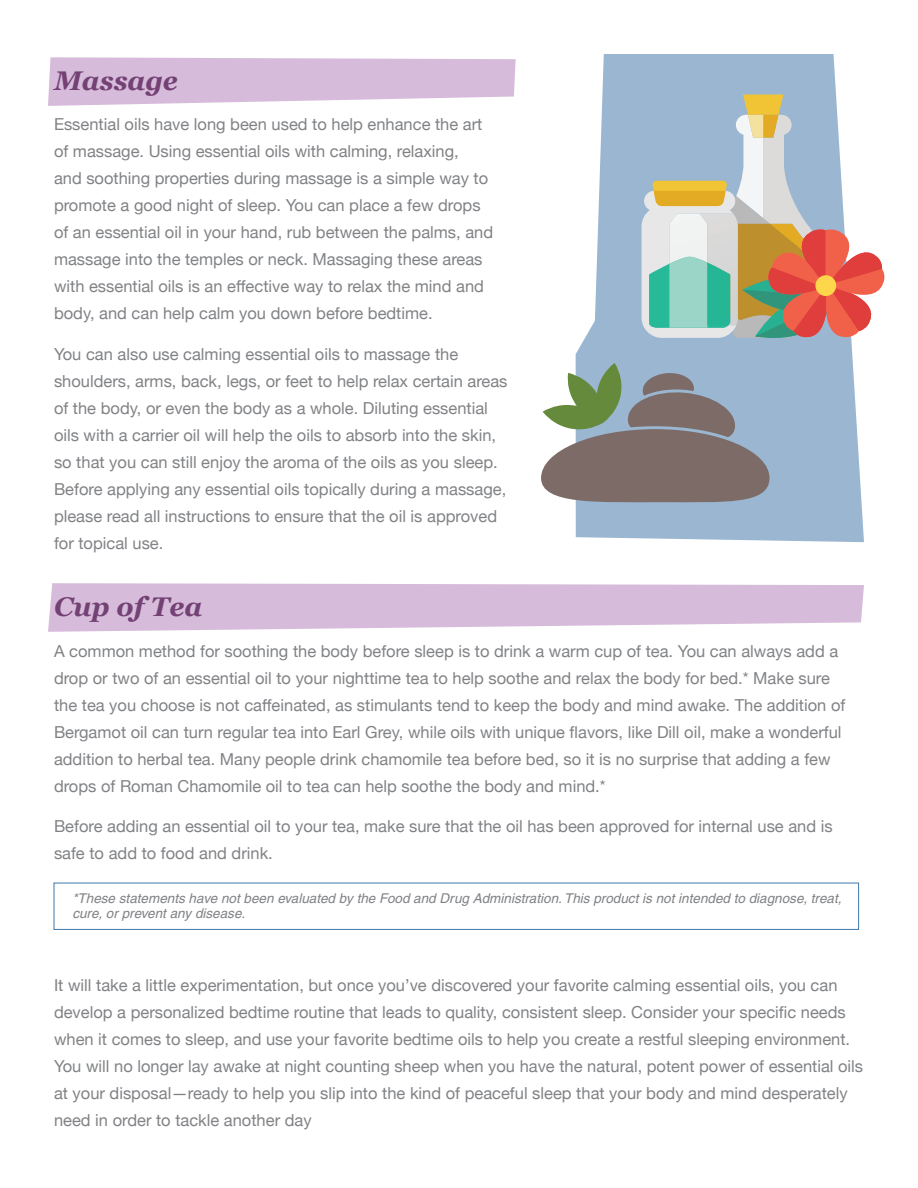
<style>
.page{position:relative;width:918px;height:1188px;background:#fff}
.page>*{position:absolute;margin:0;border:0;box-sizing:border-box;transform-origin:0 0}
.t1{font:italic 700 27px "Georgia";color:#744175}
.t2{font:16.5px/27px "Helvetica Neue";color:#808285}
.t3{font:italic 13.5px/15px "Helvetica";color:#808285}
</style>
<div class="page">
<svg style="left:48px;top:57px;width:468px;height:49px;background:#dbc4de"></svg>
<svg style="left:48px;top:583px;width:816px;height:49px;background:#dbc4de"></svg>
<svg style="left:576px;top:54px;width:288px;height:488px;fill:#9ab6d1"></svg>
<div style="left:54px;top:883px;width:805px;height:47px;border:1px solid #4079ab"></div>
<svg style="left:642px;top:94px;width:243px;height:255px"></svg>
<div style="left:815px;top:275px;width:21px;height:21px;background:#fed64c;border-radius:50%"></div>
<svg style="left:541px;top:363px;width:229px;height:142px;background:#8e8f8e"></svg>
<h1 class="t1" style="left:54px;top:60px;width:126px">Massage</h1>
<p class="t2" style="left:54px;top:112px;width:441px">Essential oils have long been used to help enhance the art of massage. Using essential oils with calming, relaxing,<br>and soothing properties during massage is a simple way to promote a good night of sleep. You can place a few drops of an essential oil in your hand, rub between the palms, and massage into the temples or neck. Massaging these areas with essential oils is an effective way to relax the mind and body, and can help calm you down before bedtime.</p>
<p class="t2" style="left:54px;top:341px;width:455px">You can also use calming essential oils to massage the shoulders, arms, back, legs, or feet to help relax certain areas of the body, or even the body as a whole. Diluting essential oils with a carrier oil will help the oils to absorb into the skin, so that you can still enjoy the aroma of the oils as you sleep.<br>Before applying any essential oils topically during a massage, please read all instructions to ensure that the oil is approved for topical use.</p>
<h1 class="t1" style="left:54px;top:587px;width:150px">Cup of Tea</h1>
<p class="t2" style="left:54px;top:638px;width:793px">A common method for soothing the body before sleep is to drink a warm cup of tea. You can always add a drop or two of an essential oil to your nighttime tea to help soothe and relax the body for bed.* Make sure the tea you choose is not caffeinated, as stimulants tend to keep the body and mind awake. The addition of Bergamot oil can turn regular tea into Earl Grey, while oils with unique flavors, like Dill oil, make a wonderful addition to herbal tea. Many people drink chamomile tea before bed, so it is no surprise that adding a few drops of Roman Chamomile oil to tea can help soothe the body and mind.*</p>
<p class="t2" style="left:54px;top:814px;width:780px">Before adding an essential oil to your tea, make sure that the oil has been approved for internal use and is safe to add to food and drink.</p>
<p class="t3" style="left:72px;top:891px;width:771px">*These statements have not been evaluated by the Food and Drug Administration. This product is not intended to diagnose, treat, cure, or prevent any disease.</p>
<p class="t2" style="left:54px;top:973px;width:811px">It will take a little experimentation, but once you’ve discovered your favorite calming essential oils, you can develop a personalized bedtime routine that leads to quality, consistent sleep. Consider your specific needs when it comes to sleep, and use your favorite bedtime oils to help you create a restful sleeping environment.<br>You will no longer lay awake at night counting sheep when you have the natural, potent power of essential oils at your disposal—ready to help you slip into the kind of peaceful sleep that your body and mind desperately need in order to tackle another day</p>
</div>
